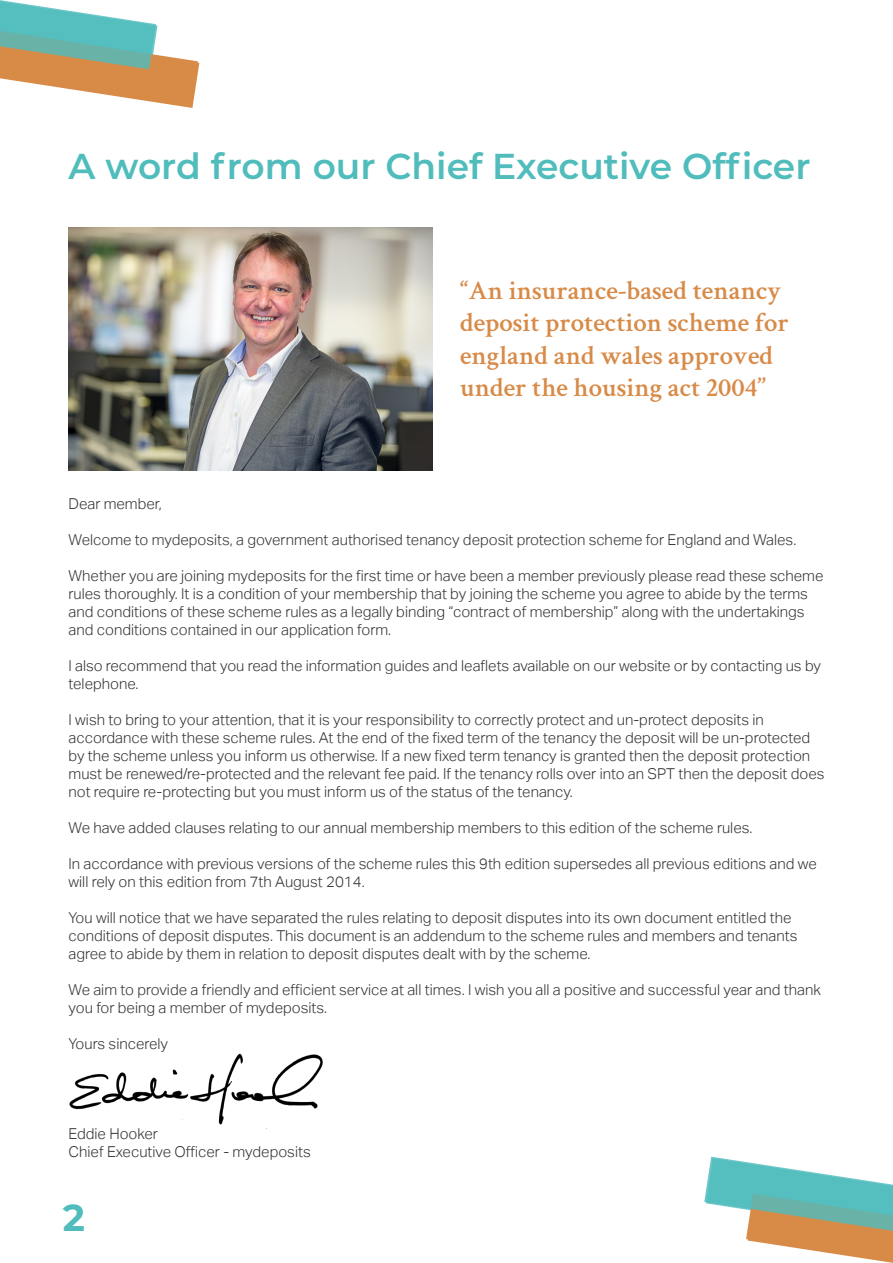
<style>
.page{position:relative;width:893px;height:1263px;background:#fff}
.page>*{position:absolute;margin:0;border:0;box-sizing:border-box;transform-origin:0 0}
.t1{font:700 37.5px "Montserrat";color:#50bcbc}
.t2{font:600 36px "Montserrat";color:#50bcbc}
.t3{font:600 27px/32.4px "Crimson Text";color:#d88a47}
.t4{font:300 15px/18px "Aktiv Grotesk";color:#333232}
</style>
<div class="page">
<svg style="left:0;top:0;width:199px;height:108px"></svg>
<svg style="left:704px;top:1157px;width:189px;height:106px"></svg>
<img style="left:69px;top:228px;width:364px;height:242px">
<img style="left:69px;top:1036px;width:254px;height:93px">
<h2 class="t2" style="left:69px;top:141px;width:743px">A word from our Chief Executive Officer</h2>
<h3 class="t3" style="left:460px;top:272px;width:330px">‘‘An insurance-based tenancy deposit protection scheme for england and wales approved under the housing act 2004’’</h3>
<p class="t4" style="left:69px;top:495px;width:95px">Dear member,</p>
<p class="t4" style="left:69px;top:531px;width:729px">Welcome to mydeposits, a government authorised tenancy deposit protection scheme for England and Wales.</p>
<p class="t4" style="left:69px;top:567px;width:756px">Whether you are joining mydeposits for the first time or have been a member previously please read these scheme rules thoroughly. It is a condition of your membership that by joining the scheme you agree to abide by the terms and conditions of these scheme rules as a legally binding “contract of membership” along with the undertakings and conditions contained in our application form.</p>
<p class="t4" style="left:69px;top:657px;width:754px">I also recommend that you read the information guides and leaflets available on our website or by contacting us by telephone.</p>
<p class="t4" style="left:69px;top:711px;width:757px">I wish to bring to your attention, that it is your responsibility to correctly protect and un-protect deposits in accordance with these scheme rules. At the end of the fixed term of the tenancy the deposit will be un-protected by the scheme unless you inform us otherwise. If a new fixed term tenancy is granted then the deposit protection must be renewed/re-protected and the relevant fee paid. If the tenancy rolls over into an SPT then the deposit does not require re-protecting but you must inform us of the status of the tenancy.</p>
<p class="t4" style="left:69px;top:819px;width:685px">We have added clauses relating to our annual membership members to this edition of the scheme rules.</p>
<p class="t4" style="left:69px;top:855px;width:750px">In accordance with previous versions of the scheme rules this 9th edition supersedes all previous editions and we will rely on this edition from 7th August 2014.</p>
<p class="t4" style="left:69px;top:909px;width:730px">You will notice that we have separated the rules relating to deposit disputes into its own document entitled the conditions of deposit disputes. This document is an addendum to the scheme rules and members and tenants agree to abide by them in relation to deposit disputes dealt with by the scheme.</p>
<p class="t4" style="left:69px;top:981px;width:754px">We aim to provide a friendly and efficient service at all times. I wish you all a positive and successful year and thank you for being a member of mydeposits.</p>
<p class="t4" style="left:69px;top:1035px;width:101px">Yours sincerely</p>
<p class="t4" style="left:69px;top:1125px;width:244px">Eddie Hooker<br>Chief Executive Officer - mydeposits</p>
<h1 class="t1" style="left:63px;top:1191px;width:24px">2</h1>
</div>
